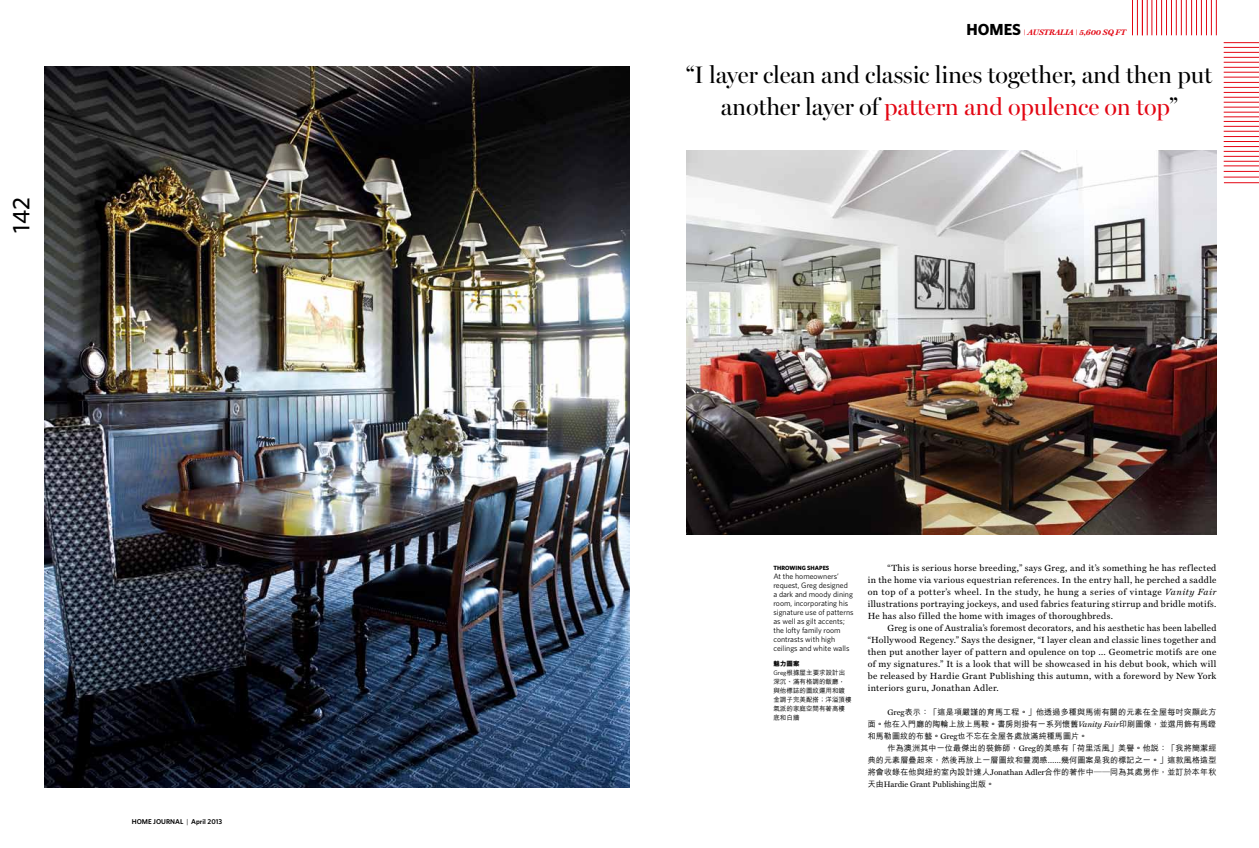
<style>
.page{position:relative;width:1259px;height:848px;background:#fff}
.page>*{position:absolute;margin:0;border:0;box-sizing:border-box;transform-origin:0 0}
.t1{font:24px/32.3px "Miller Banner";letter-spacing:-.01em;color:#000;text-align:center}
.t2{font:500 24px "Whitney";color:#000}
.t3{font:700 16px "Whitney";color:#000}
.t4{font:9px/12px "Miller Text";letter-spacing:.035em;color:#000;text-align:justify}
.t5{font:500 8px/12px "M Hei";letter-spacing:.015em;color:#000;text-align:justify}
.t6{font:8px "Miller Text";letter-spacing:-.005em;color:#000}
.t7{font:italic 700 8px "Miller Text";color:#e30613}
.t8{font:7.8px/9px "Whitney";color:#000}
.t9{font:600 7px "Whitney";color:#000}
.t10{font:500 6.5px/9px "M Hei";letter-spacing:.005em;color:#000}
.t11{font:700 6.1px "Whitney";letter-spacing:.005em;color:#000}
.s1{font-weight:400}
.s2{font-size:6px}
.s3{color:#e30613}
.s4{font-weight:800}
.s5{font-family:"Whitney";font-weight:400}
.s6{font-style:italic}
.s7{font-family:"Miller Text";font-weight:400}
.s8{font-family:"Miller Text";font-weight:400;font-style:italic}
.s9{font-family:"M Hei";font-weight:500}
</style>
<div class="page">
<hr style="left:1223px;top:117px;width:36px;height:1px;background:#e30613">
<hr style="left:1223px;top:112px;width:36px;height:1px;background:#e30613">
<hr style="left:1223px;top:107px;width:36px;height:1px;background:#e30613">
<hr style="left:1223px;top:102px;width:36px;height:1px;background:#e30613">
<hr style="left:1223px;top:97px;width:36px;height:1px;background:#e30613">
<hr style="left:1223px;top:92px;width:36px;height:1px;background:#e30613">
<hr style="left:1223px;top:87px;width:36px;height:1px;background:#e30613">
<hr style="left:1223px;top:82px;width:36px;height:1px;background:#e30613">
<hr style="left:1223px;top:77px;width:36px;height:1px;background:#e30613">
<hr style="left:1223px;top:72px;width:36px;height:1px;background:#e30613">
<hr style="left:1223px;top:67px;width:36px;height:1px;background:#e30613">
<hr style="left:1223px;top:62px;width:36px;height:1px;background:#e30613">
<hr style="left:1223px;top:57px;width:36px;height:1px;background:#e30613">
<hr style="left:1223px;top:52px;width:36px;height:1px;background:#e30613">
<hr style="left:1223px;top:47px;width:36px;height:1px;background:#e30613">
<hr style="left:1223px;top:42px;width:36px;height:1px;background:#e30613">
<hr style="left:1223px;top:161px;width:36px;height:1px;background:#e30613">
<hr style="left:1223px;top:156px;width:36px;height:1px;background:#e30613">
<hr style="left:1223px;top:151px;width:36px;height:1px;background:#e30613">
<hr style="left:1223px;top:146px;width:36px;height:1px;background:#e30613">
<hr style="left:1223px;top:141px;width:36px;height:1px;background:#e30613">
<hr style="left:1223px;top:136px;width:36px;height:1px;background:#e30613">
<hr style="left:1223px;top:131px;width:36px;height:1px;background:#e30613">
<hr style="left:1223px;top:126px;width:36px;height:1px;background:#e30613">
<hr style="left:1223px;top:121px;width:36px;height:1px;background:#e30613">
<hr style="left:1224px;top:182px;width:35px;height:1px;background:#e30613">
<hr style="left:1223px;top:177px;width:36px;height:1px;background:#e30613">
<hr style="left:1223px;top:171px;width:36px;height:1px;background:#e30613">
<hr style="left:1223px;top:166px;width:36px;height:1px;background:#e30613">
<hr style="left:1151px;top:0;width:1px;height:35px;background:#e30613">
<hr style="left:1156px;top:0;width:1px;height:35px;background:#e30613">
<hr style="left:1161px;top:0;width:1px;height:35px;background:#e30613">
<hr style="left:1166px;top:0;width:1px;height:35px;background:#e30613">
<hr style="left:1171px;top:0;width:1px;height:35px;background:#e30613">
<hr style="left:1132px;top:0;width:1px;height:35px;background:#e30613">
<hr style="left:1137px;top:0;width:1px;height:35px;background:#e30613">
<hr style="left:1176px;top:0;width:1px;height:35px;background:#e30613">
<hr style="left:1181px;top:0;width:1px;height:35px;background:#e30613">
<hr style="left:1186px;top:0;width:1px;height:35px;background:#e30613">
<hr style="left:1191px;top:0;width:1px;height:35px;background:#e30613">
<hr style="left:1196px;top:0;width:1px;height:35px;background:#e30613">
<hr style="left:1201px;top:0;width:1px;height:35px;background:#e30613">
<hr style="left:1206px;top:0;width:1px;height:35px;background:#e30613">
<hr style="left:1211px;top:0;width:1px;height:35px;background:#e30613">
<hr style="left:1216px;top:0;width:1px;height:35px;background:#e30613">
<hr style="left:1147px;top:0;width:1px;height:35px;background:#e30613">
<hr style="left:1142px;top:0;width:1px;height:35px;background:#e30613">
<img style="left:686px;top:151px;width:530px;height:384px">
<img style="left:45px;top:67px;width:584px;height:720px">
<h1 class="t2" style="left:7px;top:233px;width:37px;rotate:-90deg">142</h1>
<p class="t9" style="left:132px;top:817px;width:92px">HO≤E JOURNAL <span class="s1">|</span> April 2013</p>
<h2 class="t3" style="left:966px;top:20px;width:56px">HO≤ES</h2>
<p class="t7" style="left:1023px;top:28px;width:104px"><span class="s2">|</span> AUSTRALIA <span class="s2">|</span> 5,600 SQ FT</p>
<h1 class="t1" style="left:686px;top:58px;width:528px">“I layer clean and classic lines together, and then put another layer of <span class="s3">pattern and opulence on top</span>”</h1>
<p class="t11" style="left:773px;top:564px;width:57px">THROWING SHAPES</p>
<p class="t8" style="left:773px;top:571px;width:82px">At the homeowners’ request, Greg designed a dark and moody dining room, incorporating his signature use of patterns as well as gilt accents; the lofty family room contrasts with high ceilings and white walls</p>
<p class="t10" style="left:773px;top:659px;width:80px"><span class="s4">魅力圖案<br></span><span class="s5">Greg</span>根據屋主要求設計出深沉、滿有格調的飯廳，與他標誌的圖紋運用和鍍金調子完美配搭；洋溢頂樓氣派的家庭空間有著高樓底和白牆</p>
<p class="t4" style="left:867px;top:561px;width:350px;text-indent:20px">“This is serious horse breeding,” says Greg, and it’s something he has reflected in the home via various equestrian references. In the entry hall, he perched a saddle on top of a potter’s wheel. In the study, he hung a series of vintage <span class="s6">Vanity Fair </span>illustrations portraying jockeys, and used fabrics featuring stirrup and bridle motifs.<br>He has also filled the home with images of thoroughbreds.</p>
<p class="t4" style="left:867px;top:621px;width:350px;text-indent:20px">Greg is one of Australia’s foremost decorators, and his aesthetic has been labelled “Hollywood Regency.” Says the designer, “I layer clean and classic lines together and then put another layer of pattern and opulence on top … Geometric motifs are one of my signatures.” It is a look that will be showcased in his debut book, which will be released by Hardie Grant Publishing this autumn, with a foreword by New York interiors guru, Jonathan Adler.</p>
<p class="t5" style="left:867px;top:706px;width:350px;text-indent:20px"><span class="s7">Greg</span>表示：「這是項嚴謹的育馬工程。」他透過多種與馬術有關的元素在全屋每吋突顯此方面。他在入門廳的陶輪上放上馬鞍。書房則掛有一系列懷舊<span class="s8">Vanity Fair</span>印刷圖像，並選用飾有馬鐙和馬勒圖紋的布藝。<span class="s7">Greg</span>也不忘在全屋各處放滿純種馬圖片。</p>
<p class="t5" style="left:867px;top:742px;width:350px;text-indent:20px">作為澳洲其中一位最傑出的裝飾師，<span class="s7">Greg</span>的美感有「荷里活風」美譽。他說：「我將簡潔經典的元素層疊起來，然後再放上一層圖紋和豐潤感<span class="s7">……</span>幾何圖案是我的標記之一。」這款風格造型將會收錄在他與紐約室內設計達人<span class="s7">Jonathan Adler</span>合作的著作中——同為其處男作，並訂於本年秋</p>
<p class="t6" style="left:867px;top:779px;width:128px"><span class="s9">天由</span>Hardie Grant Publishing<span class="s9">出版。</span></p>
</div>
